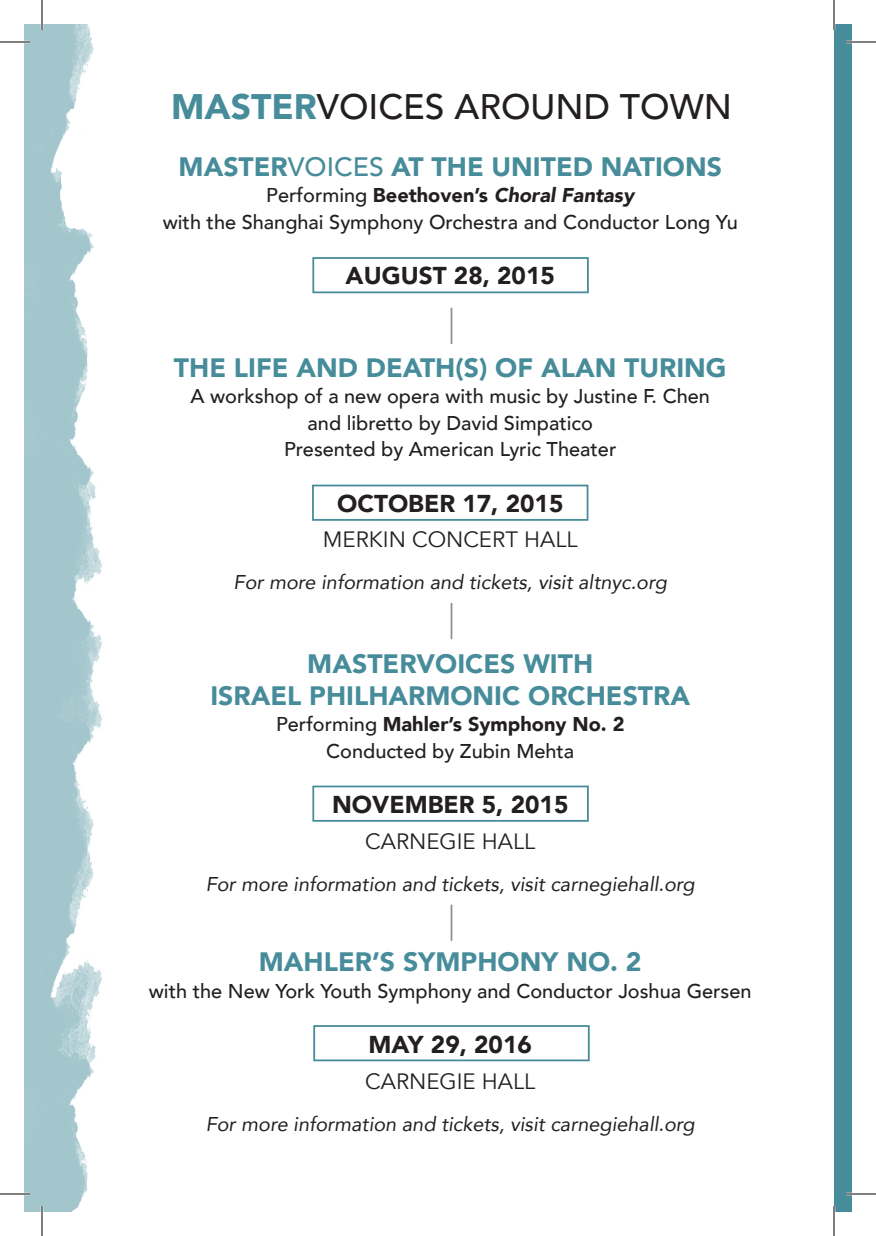
<style>
.page{position:relative;width:876px;height:1236px;background:#fff}
.page>*{position:absolute;margin:0;border:0;box-sizing:border-box;transform-origin:0 0}
.t1{font:500 35.4px "Avenir";color:#231f20}
.No_Spacing{font:900 26.6px "Avenir";color:#478c9a}
.No_Spacing-2{font:900 24.4px "Avenir";color:#231f20}
.No_Spacing-3{font:22.2px "Avenir";color:#231f20}
.No_Spacing-4{font:500 20px "Avenir";color:#231f20}
.t2{font:italic 20px "Avenir";color:#231f20}
.No_Spacing-5{font:italic 900 20px "Avenir";color:#231f20}
.t3{font:900 20px "Avenir";color:#231f20}
.s1{font-weight:900;color:#478c9a}
.s2{font-weight:500}
.s3{font-weight:500;font-style:normal}
.s4{font-style:normal}
</style>
<div class="page">
<img style="left:24px;top:24px;width:80px;height:1188px">
<div style="left:834px;top:24px;width:18px;height:1188px;background:#478c9a"></div>
<hr style="left:451px;top:308px;width:1px;height:36px;background:#231f20">
<hr style="left:451px;top:603px;width:1px;height:36px;background:#231f20">
<hr style="left:451px;top:905px;width:1px;height:36px;background:#231f20">
<div style="left:313px;top:1025px;width:277px;height:36px;border:2px solid #478c9a"></div>
<div style="left:312px;top:786px;width:277px;height:36px;border:2px solid #478c9a"></div>
<div style="left:312px;top:485px;width:276px;height:36px;border:2px solid #478c9a"></div>
<div style="left:312px;top:257px;width:277px;height:36px;border:2px solid #478c9a"></div>
<hr style="left:0;top:41px;width:30px;height:2px;background:#fff">
<hr style="left:846px;top:41px;width:30px;height:2px;background:#fff">
<hr style="left:0;top:1193px;width:30px;height:2px;background:#fff">
<hr style="left:846px;top:1193px;width:30px;height:2px;background:#fff">
<hr style="left:41px;top:0;width:2px;height:30px;background:#fff">
<hr style="left:41px;top:1206px;width:2px;height:30px;background:#fff">
<hr style="left:0;top:42px;width:30px;height:1px;background:#000">
<hr style="left:846px;top:42px;width:30px;height:1px;background:#000">
<hr style="left:0;top:1194px;width:30px;height:1px;background:#000">
<hr style="left:846px;top:1194px;width:30px;height:1px;background:#000">
<hr style="left:42px;top:0;width:1px;height:30px;background:#000">
<hr style="left:42px;top:1206px;width:1px;height:30px;background:#000">
<hr style="left:834px;top:0;width:1px;height:30px;background:#000">
<hr style="left:834px;top:1206px;width:1px;height:30px;background:#000">
<p class="t1" style="left:171px;top:76px;width:562px"><span class="s1">MASTER</span>VOICES AROUND TOWN</p>
<p class="No_Spacing" style="left:179px;top:144px;width:545px">MASTER<span class="s2">VOICES</span> AT THE UNITED NATIONS</p>
<p class="No_Spacing-5" style="left:266px;top:179px;width:370px"><span class="s3">Performing</span> <span class="s4">Beethoven’s</span> Choral Fantasy</p>
<p class="No_Spacing-4" style="left:163px;top:204px;width:577px">with the Shanghai Symphony Orchestra and Conductor Long Yu</p>
<p class="No_Spacing-2" style="left:346px;top:254px;width:211px">AUGUST 28, 2015</p>
<p class="No_Spacing" style="left:174px;top:345px;width:554px">THE LIFE AND DEATH(S) OF ALAN TURING</p>
<p class="No_Spacing-4" style="left:191px;top:379px;width:521px">A workshop of a new opera with music by Justine F. Chen</p>
<p class="No_Spacing-4" style="left:308px;top:406px;width:287px">and libretto by David Simpatico</p>
<p class="No_Spacing-4" style="left:284px;top:432px;width:334px">Presented by American Lyric Theater</p>
<p class="No_Spacing-2" style="left:337px;top:482px;width:228px">OCTOBER 17, 2015</p>
<p class="No_Spacing-3" style="left:323px;top:527px;width:256px">MERKIN CONCERT HALL</p>
<p class="t2" style="left:234px;top:570px;width:435px">For more information and tickets, visit altnyc.org</p>
<p class="No_Spacing" style="left:307px;top:641px;width:287px">MASTERVOICES WITH</p>
<p class="No_Spacing" style="left:210px;top:673px;width:481px">ISRAEL PHILHARMONIC ORCHESTRA</p>
<p class="t3" style="left:276px;top:707px;width:350px"><span class="s2">Performing</span> Mahler’s Symphony No. 2</p>
<p class="No_Spacing-4" style="left:326px;top:734px;width:250px">Conducted by Zubin Mehta</p>
<p class="No_Spacing-2" style="left:332px;top:784px;width:238px">NOVEMBER 5, 2015</p>
<p class="No_Spacing-3" style="left:365px;top:828px;width:171px">CARNEGIE HALL</p>
<p class="t2" style="left:206px;top:872px;width:491px">For more information and tickets, visit carnegiehall.org</p>
<p class="No_Spacing" style="left:259px;top:939px;width:384px">MAHLER’S SYMPHONY NO. 2</p>
<p class="No_Spacing-4" style="left:149px;top:974px;width:604px">with the New York Youth Symphony and Conductor Joshua Gersen</p>
<p class="No_Spacing-2" style="left:369px;top:1023px;width:165px">MAY 29, 2016</p>
<p class="No_Spacing-3" style="left:365px;top:1068px;width:171px">CARNEGIE HALL</p>
<p class="t2" style="left:206px;top:1112px;width:491px">For more information and tickets, visit carnegiehall.org</p>
</div>
